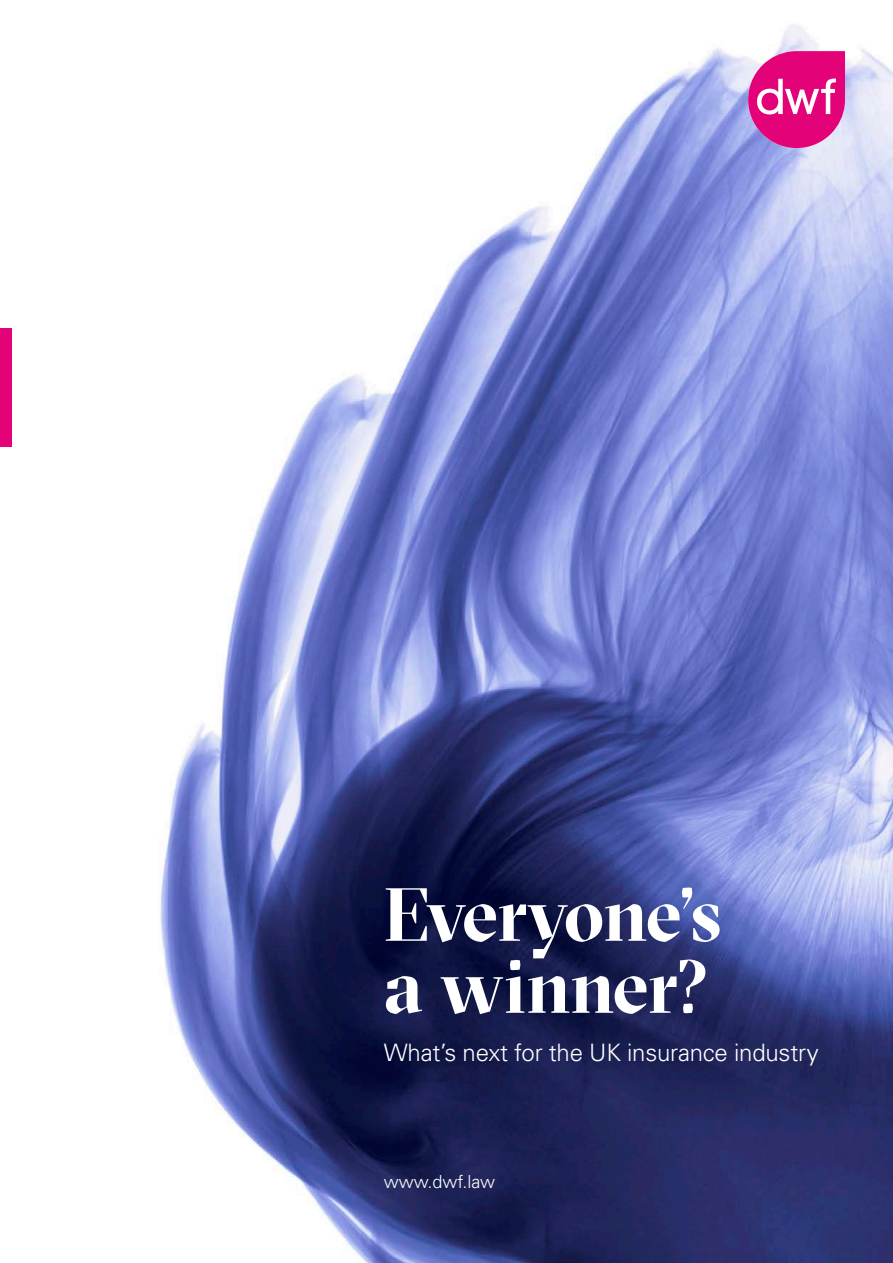
<style>
.page{position:relative;width:893px;height:1263px;background:#fff}
.page>*{position:absolute;margin:0;border:0;box-sizing:border-box;transform-origin:0 0}
.t1{font:700 75px/72px "GT Sectra Display";letter-spacing:-.02em;color:#fff}
.t2{font:300 24px "Univers";letter-spacing:-.01em;color:#fff}
.t3{font:300 18px "Univers";color:#fff}
</style>
<div class="page">
<img style="left:160px;top:25px;width:733px;height:1238px">
<div style="left:0;top:328px;width:11px;height:118px;background:#e40278"></div>
<svg style="left:748px;top:51px;width:97px;height:97px;background:#e33e99"></svg>
<p class="t1" style="left:384px;top:879px;width:339px">Everyone’s a winner?</p>
<p class="t2" style="left:384px;top:1038px;width:436px">What’s next for the UK insurance industry</p>
<p class="t3" style="left:384px;top:1171px;width:113px">www.dwf.law</p>
</div>
